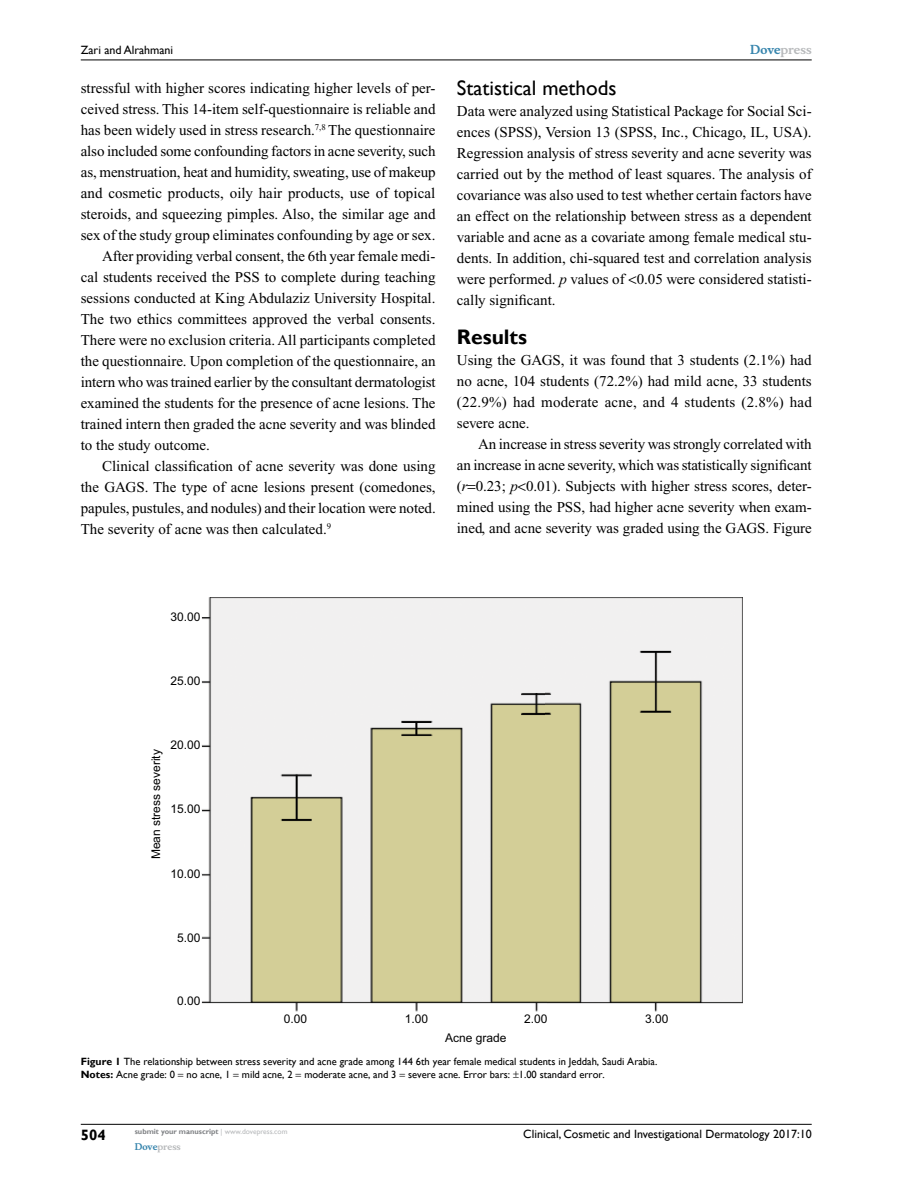
<style>
.page{position:relative;width:918px;height:1188px;background:#fff}
.page>*{position:absolute;margin:0;border:0;box-sizing:border-box;transform-origin:0 0}
.t1{font:21px "Gill Sans";color:#000}
.t2{font:700 21px "Gill Sans";color:#000}
.t3{font:15px/21px "Times New Roman";color:#000;text-align:justify}
.t4{font:700 15px "Gill Sans";color:#000}
.t5{font:12px "Arial";color:#000}
.t6{font:12px "Gill Sans";color:#000}
.t7{font:700 12px "Musee";color:#b8babc}
.t8{font:10.5px/13.5px "Gill Sans";color:#000}
.t9{font:700 9px "Musee";color:#b8babc}
.t10{font:700 7.5px "Gill Sans";color:#808285}
.s1{color:#3785ad}
.s2{font-style:italic}
.s3{font-weight:700}
.s4{font-weight:400;color:#b8babc}
</style>
<div class="page">
<hr style="left:81px;top:1124px;width:731px;height:1px;background:#000">
<hr style="left:81px;top:60px;width:731px;height:1px;background:#000">
<img style="left:251px;top:598px;width:492px;height:413px">
<img style="left:202px;top:598px;width:49px;height:406px">
<p class="t6" style="left:81px;top:43px;width:94px">Zari and Alrahmani</p>
<p class="t3" style="left:81px;top:77px;width:356px">stressful with higher scores indicating higher levels of per-</p>
<p class="t3" style="left:81px;top:98px;width:356px">ceived stress. This 14-item self-questionnaire is reliable and</p>
<p class="t3" style="left:81px;top:119px;width:356px">has been widely used in stress research.<sup>7,8</sup> The questionnaire</p>
<p class="t3" style="left:81px;top:140px;width:356px">also included some confounding factors in acne severity, such</p>
<p class="t3" style="left:81px;top:161px;width:357px">as, menstruation, heat and humidity, sweating, use of makeup</p>
<p class="t3" style="left:81px;top:182px;width:356px">and cosmetic products, oily hair products, use of topical</p>
<p class="t3" style="left:81px;top:203px;width:356px">steroids, and squeezing pimples. Also, the similar age and</p>
<p class="t3" style="left:81px;top:224px;width:356px">sex of the study group eliminates confounding by age or sex.</p>
<p class="t3" style="left:102px;top:245px;width:335px">After providing verbal consent, the 6th year female medi-</p>
<p class="t3" style="left:81px;top:266px;width:356px">cal students received the PSS to complete during teaching</p>
<p class="t3" style="left:81px;top:287px;width:356px">sessions conducted at King Abdulaziz University Hospital.</p>
<p class="t3" style="left:81px;top:308px;width:356px">The two ethics committees approved the verbal consents.</p>
<p class="t3" style="left:81px;top:329px;width:356px">There were no exclusion criteria. All participants completed</p>
<p class="t3" style="left:81px;top:350px;width:356px">the questionnaire. Upon completion of the questionnaire, an</p>
<p class="t3" style="left:81px;top:371px;width:356px">intern who was trained earlier by the consultant dermatologist</p>
<p class="t3" style="left:81px;top:392px;width:356px">examined the students for the presence of acne lesions. The</p>
<p class="t3" style="left:81px;top:413px;width:356px">trained intern then graded the acne severity and was blinded</p>
<p class="t3" style="left:81px;top:434px;width:131px">to the study outcome.</p>
<p class="t3" style="left:102px;top:455px;width:335px">Clinical classification of acne severity was done using</p>
<p class="t3" style="left:81px;top:476px;width:356px">the GAGS. The type of acne lesions present (comedones,</p>
<p class="t3" style="left:81px;top:497px;width:357px">papules, pustules, and nodules) and their location were noted.</p>
<p class="t3" style="left:81px;top:518px;width:252px">The severity of acne was then calculated.<sup>9</sup></p>
<p class="t7" style="left:750px;top:43px;width:63px"><span class="s1">Dove</span>press</p>
<h1 class="t1" style="left:457px;top:76px;width:161px">Statistical methods</h1>
<p class="t3" style="left:457px;top:101px;width:356px">Data were analyzed using Statistical Package for Social Sci&shy;ences (SPSS), Version 13 (SPSS, Inc., Chicago, IL, USA).<br>Regression analysis of stress severity and acne severity was carried out by the method of least squares. The analysis of covariance was also used to test whether certain factors have an effect on the relationship between stress as a dependent variable and acne as a covariate among female medical stu&shy;dents. In addition, chi-squared test and correlation analysis were performed. <span class="s2">p</span> values of 0.05 were considered statisti&shy;cally significant.</p>
<h1 class="t2" style="left:457px;top:325px;width:72px">Results</h1>
<p class="t3" style="left:457px;top:350px;width:357px">Using the GAGS, it was found that 3 students (2.1%) had no acne, 104 students (72.2%) had mild acne, 33 students (22.9%) had moderate acne, and 4 students (2.8%) had severe acne.</p>
<p class="t3" style="left:457px;top:434px;width:356px;text-indent:21px">An increase in stress severity was strongly correlated with an increase in acne severity, which was statistically significant (<span class="s2">r</span> 0.23; <span class="s2">p</span> 0.01). Subjects with higher stress scores, deter&shy;mined using the PSS, had higher acne severity when exam&shy;ined, and acne severity was graded using the GAGS. Figure</p>
<p class="t5" style="left:170px;top:609px;width:32px">30.00</p>
<p class="t5" style="left:170px;top:673px;width:32px">25.00</p>
<p class="t5" style="left:148px;top:859px;width:112px;rotate:-90deg">Mean stress severity</p>
<p class="t5" style="left:170px;top:737px;width:32px">20.00</p>
<p class="t5" style="left:170px;top:800px;width:32px">15.00</p>
<p class="t5" style="left:170px;top:865px;width:32px">10.00</p>
<p class="t5" style="left:177px;top:929px;width:25px">5.00</p>
<p class="t5" style="left:177px;top:992px;width:25px">0.00</p>
<p class="t5" style="left:284px;top:1010px;width:25px">0.00</p>
<p class="t5" style="left:405px;top:1010px;width:25px">1.00</p>
<p class="t5" style="left:524px;top:1010px;width:25px">2.00</p>
<p class="t5" style="left:445px;top:1030px;width:63px">Acne grade</p>
<p class="t5" style="left:645px;top:1010px;width:25px">3.00</p>
<p class="t8" style="left:81px;top:1055px;width:578px"><span class="s3">Figure 1</span> The relationship between stress severity and acne grade among 144 6th year female medical students in Jeddah, Saudi Arabia.<br><span class="s3">Notes:</span> Acne grade: 0 no acne, 1 mild acne, 2 moderate acne, and 3 severe acne. Error bars: 1.00 standard error.</p>
<p class="t4" style="left:81px;top:1126px;width:26px">504</p>
<p class="t10" style="left:135px;top:1127px;width:154px">submit your manuscript <span class="s4">| www.dovepress.com</span></p>
<p class="t9" style="left:135px;top:1141px;width:48px"><span class="s1">Dove</span>press</p>
<p class="t6" style="left:523px;top:1127px;width:290px">Clinical, Cosmetic and Investigational Dermatology 2017:10</p>
</div>
